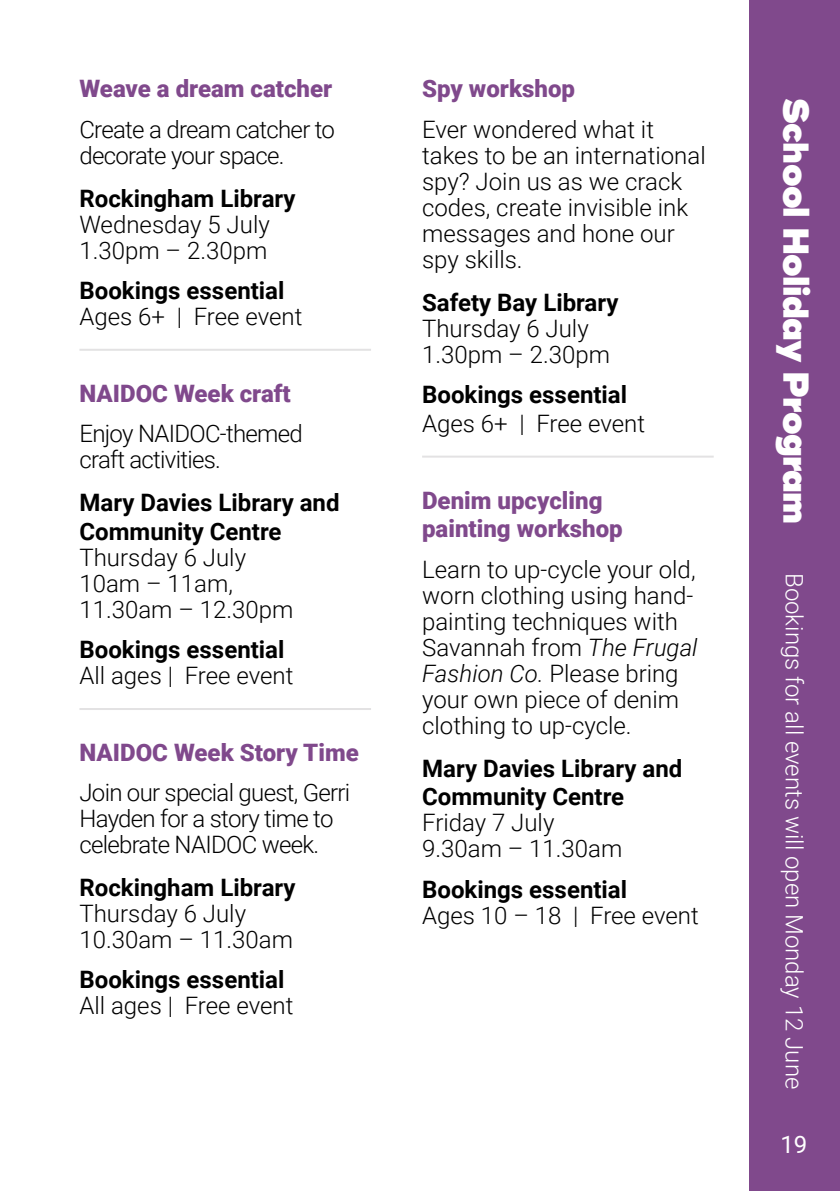
<style>
.page{position:relative;width:840px;height:1191px;background:#fff}
.page>*{position:absolute;margin:0;border:0;box-sizing:border-box;transform-origin:0 0}
.t1{font:900 36px "Ridley Grotesk";letter-spacing:-.02em;color:#fff}
.t2{font:300 24px/26px "Roboto";color:#000}
.t3{font:700 24px/28.8px "Roboto";color:#000}
.t4{font:300 24px/26px "Roboto";letter-spacing:-.03em;color:#000}
.t5{font:900 24px/28.8px "Roboto";color:#80498c}
.t6{font:300 24px "Roboto";color:#fff}
.t7{font:24px "Roboto";color:#fff}
.s1{font-style:italic}
</style>
<div class="page">
<div style="left:748px;top:0;width:91px;height:1191px;background:#80498c"></div>
<hr style="left:79px;top:349px;width:292px;height:2px;background:#e3e2e3">
<hr style="left:79px;top:708px;width:292px;height:2px;background:#e3e2e3">
<hr style="left:422px;top:455px;width:291px;height:2px;background:#e3e2e3">
<p class="t5" style="left:79px;top:74px;width:254px">Weave a dream catcher</p>
<p class="t4" style="left:79px;top:115px;width:257px">Create a dream catcher to decorate your space.</p>
<p class="t3" style="left:79px;top:183px;width:217px">Rockingham Library</p>
<p class="t2" style="left:79px;top:210px;width:192px">Wednesday 5 July<br>1.30pm – 2.30pm</p>
<p class="t3" style="left:79px;top:275px;width:206px">Bookings essential</p>
<p class="t2" style="left:79px;top:302px;width:224px">Ages 6+ | Free event</p>
<p class="t5" style="left:79px;top:378px;width:213px">NAIDOC Week craft</p>
<p class="t4" style="left:79px;top:419px;width:225px">Enjoy NAIDOC-themed craft activities.</p>
<p class="t3" style="left:79px;top:487px;width:261px">Mary Davies Library and<br>Community Centre</p>
<p class="t2" style="left:79px;top:543px;width:215px">Thursday 6 July<br>10am – 11am,<br>11.30am – 12.30pm</p>
<p class="t3" style="left:79px;top:634px;width:206px">Bookings essential</p>
<p class="t2" style="left:79px;top:661px;width:215px">All ages | Free event</p>
<p class="t5" style="left:79px;top:737px;width:281px">NAIDOC Week Story Time</p>
<p class="t4" style="left:79px;top:779px;width:272px">Join our special guest, Gerri<br>Hayden for a story time to celebrate NAIDOC week.</p>
<p class="t3" style="left:79px;top:872px;width:217px">Rockingham Library</p>
<p class="t2" style="left:79px;top:899px;width:215px">Thursday 6 July<br>10.30am – 11.30am</p>
<p class="t3" style="left:79px;top:964px;width:206px">Bookings essential</p>
<p class="t2" style="left:79px;top:992px;width:215px">All ages | Free event</p>
<p class="t5" style="left:422px;top:74px;width:154px">Spy workshop</p>
<p class="t2" style="left:422px;top:115px;width:285px">Ever wondered what it takes to be an international spy? Join us as we crack codes, create invisible ink messages and hone our spy skills.</p>
<p class="t3" style="left:422px;top:287px;width:198px">Safety Bay Library</p>
<p class="t2" style="left:422px;top:314px;width:189px">Thursday 6 July<br>1.30pm – 2.30pm</p>
<p class="t3" style="left:422px;top:379px;width:206px">Bookings essential</p>
<p class="t2" style="left:422px;top:409px;width:224px">Ages 6+ | Free event</p>
<p class="t5" style="left:422px;top:485px;width:202px">Denim upcycling painting workshop</p>
<p class="t2" style="left:422px;top:555px;width:277px">Learn to up-cycle your old, worn clothing using hand&shy;painting techniques with<br>Savannah from <span class="s1">The Frugal<br>Fashion Co.</span> Please bring your own piece of denim clothing to up-cycle.</p>
<p class="t3" style="left:422px;top:753px;width:261px">Mary Davies Library and<br>Community Centre</p>
<p class="t2" style="left:422px;top:809px;width:202px">Friday 7 July<br>9.30am – 11.30am</p>
<p class="t3" style="left:422px;top:873px;width:206px">Bookings essential</p>
<p class="t2" style="left:422px;top:901px;width:278px">Ages 10 – 18 | Free event</p>
<h1 class="t1" style="left:818px;top:98px;width:427px;rotate:90deg">School Holiday Program</h1>
<p class="t6" style="left:810px;top:573px;width:518px;rotate:90deg">Bookings for all events will open Monday 12 June</p>
<p class="t7" style="left:780px;top:1127px;width:28px">19</p>
</div>
